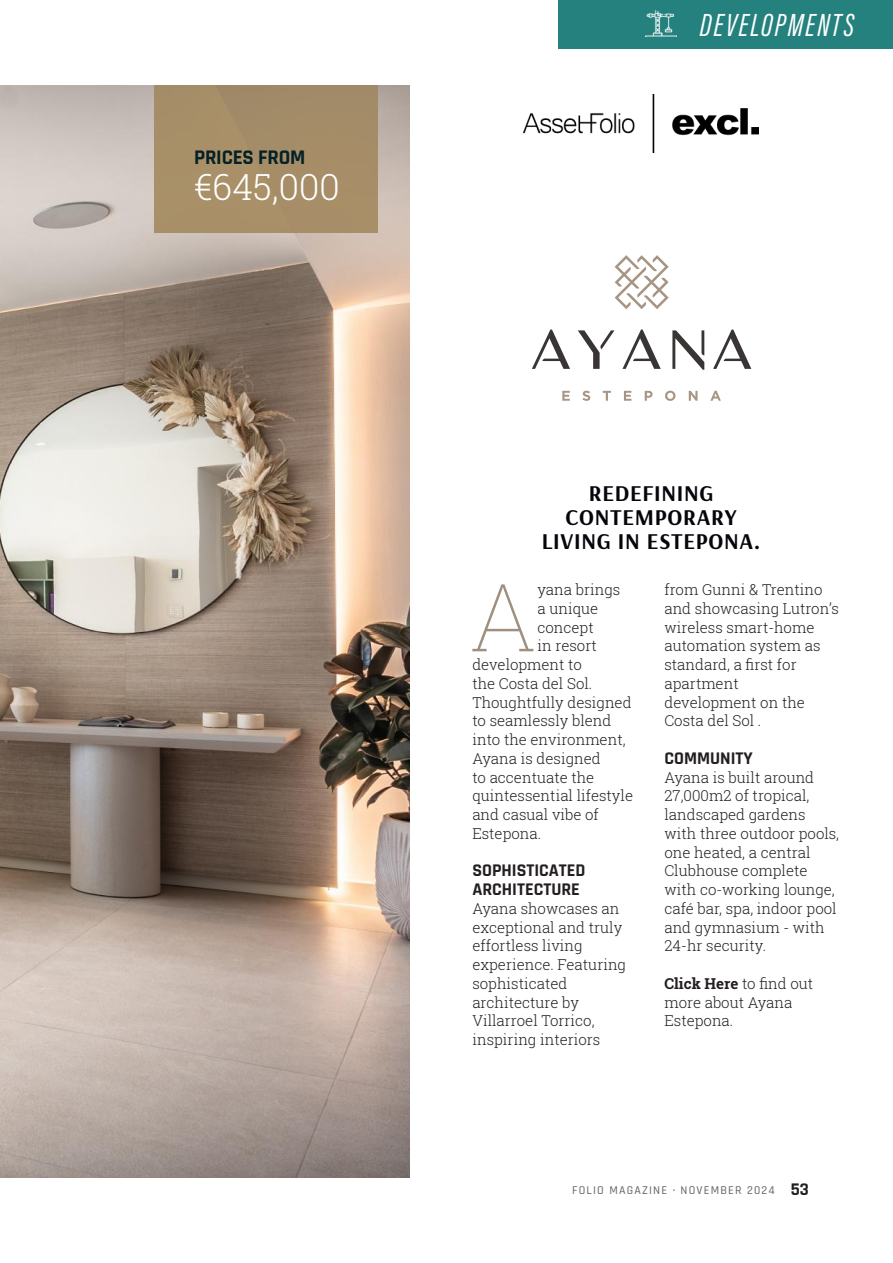
<style>
.page{position:relative;width:893px;height:1263px;background:#fff}
.page>*{position:absolute;margin:0;border:0;box-sizing:border-box;transform-origin:0 0}
.t1{font:100 94.05px "Roboto Slab";color:#9e8f81}
.t2{font:300 36px "Roboto Slab";color:#fff}
.t3{font:33px "Acumin Variable Concept";letter-spacing:.065em;color:#fff}
.t4{font:700 22.5px/24px "Arsenal";letter-spacing:.03em;color:#05060b;text-align:center}
.t5{font:700 21px "Rajdhani";letter-spacing:-.01em;color:#052126}
.t6{font:700 18px/18.8px "Rajdhani";color:#241f1f}
.t7{font:300 15px/18.8px "Roboto Slab";color:#241f1f}
.t8{font:500 12px "Rajdhani";letter-spacing:.1em;color:#656365}
.s1{font-weight:700}
.s2{font-weight:700;font-size:18px;color:#241f1f}
</style>
<div class="page">
<div style="left:558px;top:0;width:335px;height:49px;background:#24817e"></div>
<img style="left:0;top:85px;width:409px;height:1093px">
<div style="left:155px;top:85px;width:223px;height:147px;background:#a78e68"></div>
<svg style="left:562px;top:391px;width:159px;height:10px"></svg>
<svg style="left:532px;top:329px;width:219px;height:41px"></svg>
<svg style="left:615px;top:255px;width:54px;height:54px"></svg>
<img style="left:524px;top:94px;width:234px;height:58px">
<img style="left:646px;top:11px;width:31px;height:26px">
<h3 class="t5" style="left:194px;top:145px;width:113px">PRICES FROM</h3>
<h2 class="t2" style="left:194px;top:162px;width:147px">€645,000</h2>
<h3 class="t3" style="left:700px;top:2px;width:156px">DEVELOPMENTS</h3>
<h3 class="t4" style="left:542px;top:481px;width:220px">REDEFINING<br>CONTEMPORARY<br>LIVING IN ESTEPONA.</h3>
<h1 class="t1" style="left:470px;top:553px;width:69px">A</h1>
<p class="t7" style="left:537px;top:580px;width:84px">yana brings</p>
<p class="t7" style="left:537px;top:599px;width:62px">a unique</p>
<p class="t7" style="left:537px;top:617px;width:58px">concept</p>
<p class="t7" style="left:537px;top:636px;width:61px">in resort</p>
<p class="t7" style="left:472px;top:655px;width:111px">development to</p>
<p class="t7" style="left:472px;top:674px;width:121px">the Costa del Sol.</p>
<p class="t7" style="left:472px;top:692px;width:161px">Thoughtfully designed</p>
<p class="t7" style="left:472px;top:711px;width:141px">to seamlessly blend</p>
<p class="t7" style="left:472px;top:730px;width:155px">into the environment,</p>
<p class="t7" style="left:472px;top:749px;width:130px">Ayana is designed</p>
<p class="t7" style="left:472px;top:767px;width:123px">to accentuate the</p>
<p class="t7" style="left:472px;top:786px;width:162px">quintessential lifestyle</p>
<p class="t7" style="left:472px;top:805px;width:128px">and casual vibe of</p>
<p class="t7" style="left:472px;top:824px;width:70px">Estepona.</p>
<p class="t6" style="left:472px;top:862px;width:115px">SOPHISTICATED<br>ARCHITECTURE</p>
<p class="t7" style="left:472px;top:899px;width:155px">Ayana showcases an exceptional and truly effortless living experience. Featuring sophisticated architecture by<br>Villarroel Torrico, inspiring interiors</p>
<p class="t7" style="left:664px;top:580px;width:176px">from Gunni &amp; Trentino and showcasing Lutron’s wireless smart-home automation system as standard, a first for apartment<br>development on the<br>Costa del Sol .</p>
<p class="t6" style="left:664px;top:749px;width:90px">COMMUNITY</p>
<p class="t7" style="left:664px;top:767px;width:176px">Ayana is built around<br>27,000m2 of tropical, landscaped gardens with three outdoor pools, one heated, a central<br>Clubhouse complete with co-working lounge, café bar, spa, indoor pool and gymnasium - with<br>24-hr security.</p>
<p class="t7" style="left:664px;top:974px;width:150px"><span class="s1">Click Here</span> to find out more about Ayana<br>Estepona.</p>
<p class="t8" style="left:572px;top:1183px;width:238px">FOLIO MAGAZINE · NOVEMBER 2024 <span class="s2">53</span></p>
</div>
